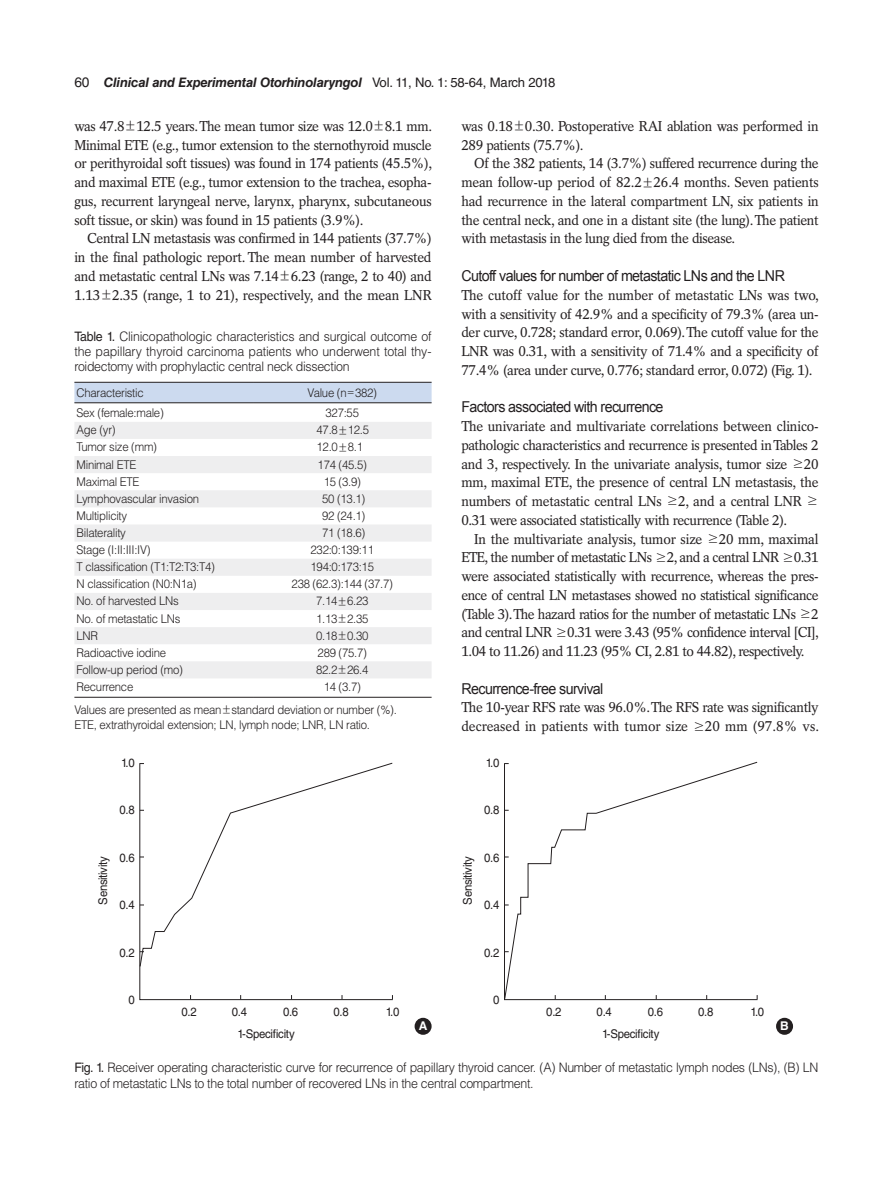
<style>
.page{position:relative;width:893px;height:1191px;background:#fff}
.page>*{position:absolute;margin:0;border:0;box-sizing:border-box;transform-origin:0 0}
.본문_중제목{font:15px "Arial";letter-spacing:-.04em;color:#231f20;scale:.95 1}
.본문_0{font:14.25px/18.8px "Rotation LT Std";letter-spacing:-.025em;color:#231f20;text-align:justify;scale:.95 1}
.본문{font:14.25px/18.8px "Rotation LT Std";letter-spacing:-.025em;color:#231f20;text-align:justify;scale:.95 1}
.표_그림_설명{font:300 13.05px/15.3px "Helvetica LT Std";letter-spacing:-.025em;color:#231f20;scale:.95 1}
.t1{font:italic 700 13.05px "Helvetica LT Std";letter-spacing:-.015em;color:#231f20}
.표_본문기본_Light{font:300 12px "Helvetica LT Std";letter-spacing:-.025em;color:#231f20;scale:.95 1}
.그림_지문8pt{font:12px "Helvetica LT Std";letter-spacing:-.025em;color:#231f20;scale:.95 1}
.t2{font:700 12px "Helvetica LT Std";color:#fff}
.s1{font-weight:400;font-style:normal;font-size:13.8px}
.s2{font-weight:400;font-style:normal}
.s3{font-family:"Dotum"}
.s4{font-weight:400}
.s5{font-family:"Dotum";font-weight:400}
</style>
<div class="page">
<svg style="left:139px;top:967px;width:254px;height:33px"></svg>
<svg style="left:139px;top:762px;width:254px;height:205px"></svg>
<svg style="left:504px;top:761px;width:254px;height:238px"></svg>
<div style="left:415px;top:1017px;width:17px;height:17px;background:#231f20;border-radius:50%"></div>
<div style="left:776px;top:1017px;width:17px;height:17px;background:#231f20;border-radius:50%"></div>
<div style="left:74px;top:383px;width:358px;height:19px;background:#ccdaef"></div>
<svg style="left:75px;top:422px;width:357px;height:256px;fill:#eeeeef"></svg>
<hr style="left:74px;top:382px;width:179px;height:1px;background:#231f20">
<hr style="left:253px;top:382px;width:179px;height:1px;background:#231f20">
<hr style="left:74px;top:402px;width:179px;height:1px;background:#231f20">
<hr style="left:253px;top:402px;width:179px;height:1px;background:#231f20">
<hr style="left:74px;top:697px;width:179px;height:1px;background:#231f20">
<hr style="left:253px;top:697px;width:179px;height:1px;background:#231f20">
<p class="t1" style="left:74px;top:74px;width:483px"><span class="s1">60</span> Clinical and Experimental Otorhinolaryngol <span class="s2">Vol. 11, No. 1: 58-64, March 2018</span></p>
<p class="본문_0" style="left:74px;top:117px;width:378px">was 47.8<span class="s3">±</span>12.5 years. The mean tumor size was 12.0<span class="s3">±</span>8.1 mm.<br>Minimal ETE (e.g., tumor extension to the sternothyroid muscle or perithyroidal soft tissues) was found in 174 patients (45.5%), and maximal ETE (e.g., tumor extension to the trachea, esopha&shy;gus, recurrent laryngeal nerve, larynx, pharynx, subcutaneous soft tissue, or skin) was found in 15 patients (3.9%).</p>
<p class="본문" style="left:74px;top:229px;width:378px;text-indent:13px">Central LN metastasis was confirmed in 144 patients (37.7%) in the final pathologic report. The mean number of harvested and metastatic central LNs was 7.14<span class="s3">±</span>6.23 (range, 2 to 40) and 1.13<span class="s3">±</span>2.35 (range, 1 to 21), respectively, and the mean LNR</p>
<p class="본문" style="left:461px;top:117px;width:378px">was 0.18<span class="s3">±</span>0.30. Postoperative RAI ablation was performed in<br>289 patients (75.7%).</p>
<p class="본문" style="left:461px;top:154px;width:378px;text-indent:13px">Of the 382 patients, 14 (3.7%) suffered recurrence during the mean follow-up period of 82.2<span class="s3">±</span>26.4 months. Seven patients had recurrence in the lateral compartment LN, six patients in the central neck, and one in a distant site (the lung). The patient with metastasis in the lung died from the disease.</p>
<p class="본문_중제목" style="left:461px;top:266px;width:342px">Cutoff values for number of metastatic LNs and the LNR</p>
<p class="본문_0" style="left:461px;top:285px;width:378px">The cutoff value for the number of metastatic LNs was two, with a sensitivity of 42.9% and a specificity of 79.3% (area un&shy;der curve, 0.728; standard error, 0.069). The cutoff value for the LNR was 0.31, with a sensitivity of 71.4% and a specificity of 77.4% (area under curve, 0.776; standard error, 0.072) (Fig. 1).</p>
<p class="본문_중제목" style="left:461px;top:397px;width:214px">Factors associated with recurrence</p>
<p class="본문_0" style="left:461px;top:417px;width:377px">The univariate and multivariate correlations between clinico&shy;pathologic characteristics and recurrence is presented in Tables 2 and 3, respectively. In the univariate analysis, tumor size <span class="s3">≥</span>20 mm, maximal ETE, the presence of central LN metastasis, the numbers of metastatic central LNs <span class="s3">≥</span>2, and a central LNR <span class="s3">≥ </span>0.31 were associated statistically with recurrence (Table 2).</p>
<p class="본문" style="left:461px;top:529px;width:378px;text-indent:13px">In the multivariate analysis, tumor size <span class="s3">≥</span>20 mm, maximal ETE, the number of metastatic LNs <span class="s3">≥</span>2, and a central LNR <span class="s3">≥</span>0.31 were associated statistically with recurrence, whereas the pres&shy;ence of central LN metastases showed no statistical significance (Table 3). The hazard ratios for the number of metastatic LNs <span class="s3">≥</span>2 and central LNR <span class="s3">≥</span>0.31 were 3.43 (95% confidence interval [CI], 1.04 to 11.26) and 11.23 (95% CI, 2.81 to 44.82), respectively.</p>
<p class="본문_중제목" style="left:461px;top:678px;width:151px">Recurrence-free survival</p>
<p class="본문_0" style="left:461px;top:698px;width:378px">The 10-year RFS rate was 96.0%. The RFS rate was significantly decreased in patients with tumor size <span class="s3">≥</span>20 mm (97.8% vs.</p>
<p class="표_그림_설명" style="left:74px;top:328px;width:377px;text-align:justify"><span class="s4">Table 1.</span> Clinicopathologic characteristics and surgical outcome of the papillary thyroid carcinoma patients who underwent total thy&shy;roidectomy with prophylactic central neck dissection</p>
<p class="표_본문기본_Light" style="left:77px;top:385px;width:72px">Characteristic</p>
<p class="표_본문기본_Light" style="left:308px;top:385px;width:75px">Value (n<span class="s5">=</span>382)</p>
<p class="표_본문기본_Light" style="left:77px;top:405px;width:93px">Sex (female:male)</p>
<p class="표_본문기본_Light" style="left:326px;top:405px;width:37px">327:55</p>
<p class="표_본문기본_Light" style="left:77px;top:422px;width:43px">Age (yr)</p>
<p class="표_본문기본_Light" style="left:317px;top:422px;width:57px">47.8<span class="s5">±</span>12.5</p>
<p class="표_본문기본_Light" style="left:77px;top:440px;width:86px">Tumor size (mm)</p>
<p class="표_본문기본_Light" style="left:317px;top:440px;width:50px">12.0<span class="s5">±</span>8.1</p>
<p class="표_본문기본_Light" style="left:77px;top:457px;width:64px">Minimal ETE</p>
<p class="표_본문기본_Light" style="left:318px;top:457px;width:53px">174 (45.5)</p>
<p class="표_본문기본_Light" style="left:77px;top:474px;width:68px">Maximal ETE</p>
<p class="표_본문기본_Light" style="left:324px;top:474px;width:41px">15 (3.9)</p>
<p class="표_본문기본_Light" style="left:77px;top:491px;width:130px">Lymphovascular invasion</p>
<p class="표_본문기본_Light" style="left:322px;top:491px;width:47px">50 (13.1)</p>
<p class="표_본문기본_Light" style="left:77px;top:508px;width:55px">Multiplicity</p>
<p class="표_본문기본_Light" style="left:322px;top:508px;width:47px">92 (24.1)</p>
<p class="표_본문기본_Light" style="left:77px;top:525px;width:54px">Bilaterality</p>
<p class="표_본문기본_Light" style="left:322px;top:525px;width:47px">71 (18.6)</p>
<p class="표_본문기본_Light" style="left:77px;top:542px;width:79px">Stage (I:II:III:IV)</p>
<p class="표_본문기본_Light" style="left:311px;top:542px;width:68px">232:0:139:11</p>
<p class="표_본문기본_Light" style="left:77px;top:559px;width:147px">T classification (T1:T2:T3:T4)</p>
<p class="표_본문기본_Light" style="left:311px;top:559px;width:68px">194:0:173:15</p>
<p class="표_본문기본_Light" style="left:77px;top:576px;width:128px">N classification (N0:N1a)</p>
<p class="표_본문기본_Light" style="left:292px;top:576px;width:108px">238 (62.3):144 (37.7)</p>
<p class="표_본문기본_Light" style="left:77px;top:593px;width:109px">No. of harvested LNs</p>
<p class="표_본문기본_Light" style="left:316px;top:593px;width:57px">7.14<span class="s5">±</span>6.23</p>
<p class="표_본문기본_Light" style="left:77px;top:611px;width:111px">No. of metastatic LNs</p>
<p class="표_본문기본_Light" style="left:316px;top:611px;width:57px">1.13<span class="s5">±</span>2.35</p>
<p class="표_본문기본_Light" style="left:77px;top:628px;width:24px">LNR</p>
<p class="표_본문기본_Light" style="left:316px;top:628px;width:57px">0.18<span class="s5">±</span>0.30</p>
<p class="표_본문기본_Light" style="left:77px;top:645px;width:96px">Radioactive iodine</p>
<p class="표_본문기본_Light" style="left:318px;top:645px;width:53px">289 (75.7)</p>
<p class="표_본문기본_Light" style="left:77px;top:662px;width:114px">Follow-up period (mo)</p>
<p class="표_본문기본_Light" style="left:316px;top:662px;width:57px">82.2<span class="s5">±</span>26.4</p>
<p class="표_본문기본_Light" style="left:77px;top:679px;width:61px">Recurrence</p>
<p class="표_본문기본_Light" style="left:324px;top:679px;width:41px">14 (3.7)</p>
<p class="표_본문기본_Light" style="left:74px;top:702px;width:341px">Values are presented as mean<span class="s5">±</span>standard deviation or number (%).</p>
<p class="표_본문기본_Light" style="left:74px;top:717px;width:313px">ETE, extrathyroidal extension; LN, lymph node; LNR, LN ratio.</p>
<p class="그림_지문8pt" style="left:96px;top:904px;width:53px;rotate:-90deg">Sensitivity</p>
<p class="그림_지문8pt" style="left:121px;top:756px;width:16px">1.0</p>
<p class="그림_지문8pt" style="left:119px;top:803px;width:18px">0.8</p>
<p class="그림_지문8pt" style="left:119px;top:850px;width:18px">0.6</p>
<p class="그림_지문8pt" style="left:119px;top:898px;width:18px">0.4</p>
<p class="그림_지문8pt" style="left:119px;top:945px;width:18px">0.2</p>
<p class="그림_지문8pt" style="left:128px;top:992px;width:8px">0</p>
<p class="그림_지문8pt" style="left:182px;top:1005px;width:18px">0.2</p>
<p class="그림_지문8pt" style="left:232px;top:1005px;width:18px">0.4</p>
<p class="그림_지문8pt" style="left:283px;top:1005px;width:18px">0.6</p>
<p class="그림_지문8pt" style="left:333px;top:1005px;width:18px">0.8</p>
<p class="그림_지문8pt" style="left:386px;top:1005px;width:16px">1.0</p>
<p class="그림_지문8pt" style="left:238px;top:1026px;width:62px">1-Specificity</p>
<p class="그림_지문8pt" style="left:461px;top:904px;width:53px;rotate:-90deg">Sensitivity</p>
<p class="그림_지문8pt" style="left:486px;top:756px;width:16px">1.0</p>
<p class="그림_지문8pt" style="left:484px;top:803px;width:18px">0.8</p>
<p class="그림_지문8pt" style="left:484px;top:850px;width:18px">0.6</p>
<p class="그림_지문8pt" style="left:484px;top:898px;width:18px">0.4</p>
<p class="그림_지문8pt" style="left:484px;top:945px;width:18px">0.2</p>
<p class="그림_지문8pt" style="left:493px;top:992px;width:8px">0</p>
<p class="그림_지문8pt" style="left:546px;top:1005px;width:18px">0.2</p>
<p class="그림_지문8pt" style="left:597px;top:1005px;width:18px">0.4</p>
<p class="그림_지문8pt" style="left:648px;top:1005px;width:18px">0.6</p>
<p class="그림_지문8pt" style="left:698px;top:1005px;width:18px">0.8</p>
<p class="그림_지문8pt" style="left:751px;top:1005px;width:16px">1.0</p>
<p class="t2" style="left:419px;top:1018px;width:10px">A</p>
<p class="t2" style="left:780px;top:1018px;width:10px">B</p>
<p class="그림_지문8pt" style="left:602px;top:1026px;width:62px">1-Specificity</p>
<p class="표_그림_설명" style="left:74px;top:1060px;width:785px"><span class="s4">Fig. 1.</span> Receiver operating characteristic curve for recurrence of papillary thyroid cancer. (A) Number of metastatic lymph nodes (LNs), (B) LN ratio of metastatic LNs to the total number of recovered LNs in the central compartment.</p>
</div>
